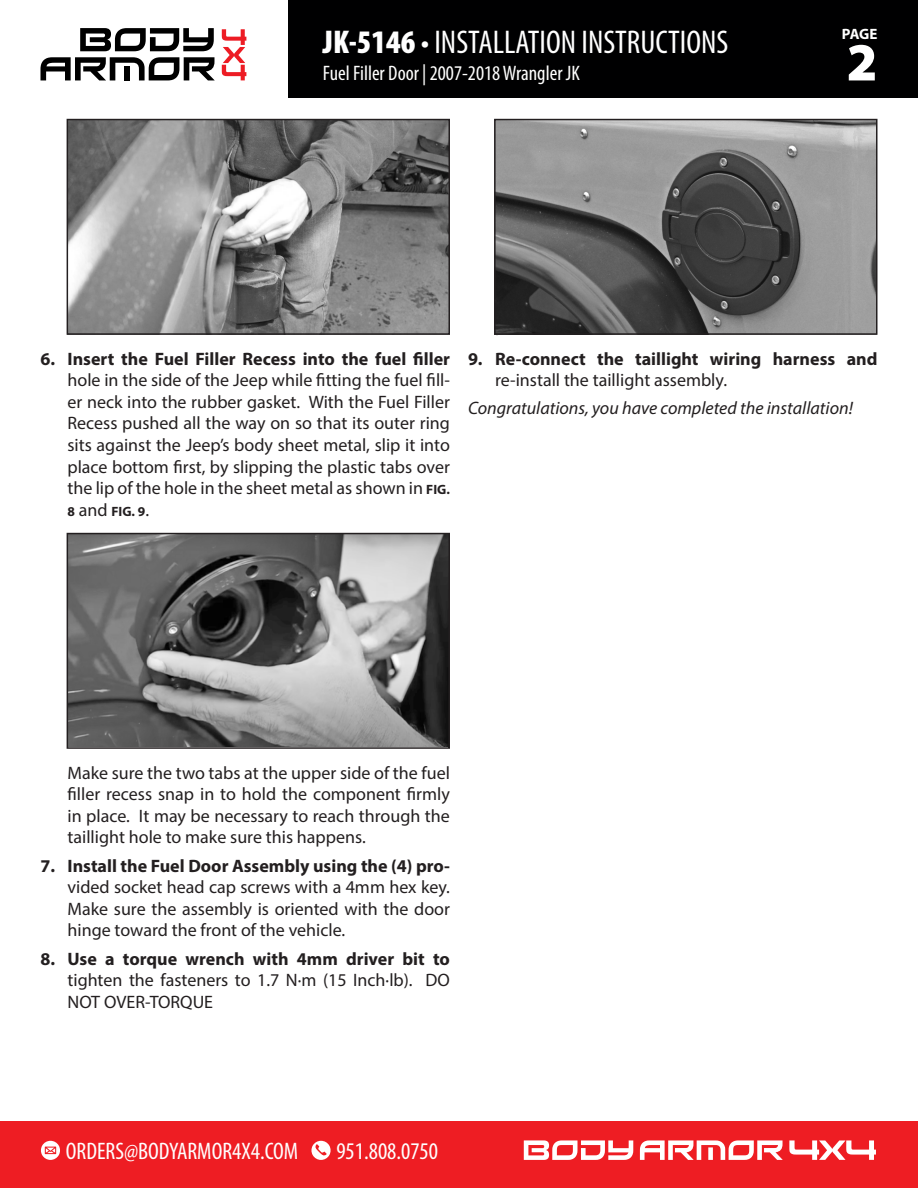
<style>
.page{position:relative;width:918px;height:1188px;background:#fff}
.page>*{position:absolute;margin:0;border:0;box-sizing:border-box;transform-origin:0 0}
.t1{font:900 54px "Myriad Pro";color:#fff}
.t2{font:condensed 33px "Myriad Pro";color:#fff}
.t3{font:condensed 24px "Myriad Pro";color:#fff}
.t4{font:condensed 21px "Myriad Pro";color:#fff}
.Instruction_Step_Con{font:18px/21.6px "Myriad Pro";color:#231f20;text-align:justify}
.t5{font:700 18px/21.6px "Myriad Pro";color:#231f20}
.t6{font:italic 18px "Myriad Pro";color:#231f20}
.t7{font:700 15px "Myriad Pro";color:#fff}
.t8{font:700 13.5px "Myriad Pro";color:#231f20}
.s1{font-weight:900}
.s2{font-weight:700}
.s3{font-weight:700;font-size:13.5px}
.s4{font-weight:400;font-size:18px}
.s5{font-weight:400}
</style>
<div class="page">
<div style="left:288px;top:0;width:630px;height:98px;background:#000001"></div>
<div style="left:0;top:1121px;width:918px;height:67px;background:#ee1d23"></div>
<svg style="left:524px;top:1140px;width:109px;height:20px"></svg>
<svg style="left:640px;top:1140px;width:143px;height:20px"></svg>
<svg style="left:789px;top:1140px;width:87px;height:20px"></svg>
<svg style="left:311px;top:1141px;width:20px;height:19px"></svg>
<svg style="left:41px;top:1141px;width:19px;height:19px"></svg>
<svg style="left:80px;top:28px;width:134px;height:23px"></svg>
<svg style="left:40px;top:57px;width:175px;height:23px"></svg>
<svg style="left:222px;top:29px;width:24px;height:51px"></svg>
<img style="left:70px;top:122px;width:377px;height:210px">
<div style="left:67px;top:119px;width:383px;height:216px;border:2px solid #231f20"></div>
<img style="left:70px;top:536px;width:377px;height:210px">
<div style="left:67px;top:533px;width:383px;height:216px;border:2px solid #231f20"></div>
<img style="left:497px;top:122px;width:378px;height:210px">
<div style="left:494px;top:119px;width:384px;height:216px;border:2px solid #231f20"></div>
<h2 class="t2" style="left:323px;top:22px;width:407px"><span class="s1">JK-5146</span> • INSTALLATION INSTRUCTIONS</h2>
<p class="t4" style="left:323px;top:61px;width:258px">Fuel Filler Door | 2007-2018 Wrangler JK</p>
<p class="t7" style="left:842px;top:24px;width:37px">PAGE</p>
<h1 class="t1" style="left:847px;top:26px;width:32px">2</h1>
<p class="Instruction_Step_Con" style="left:68px;top:347px;width:384px;text-indent:-27px"><span class="s2">6. Insert the Fuel Filler Recess into the fuel filler </span>hole in the side of the Jeep while fitting the fuel fill&shy;er neck into the rubber gasket. With the Fuel Filler Recess pushed all the way on so that its outer ring sits against the Jeep’s body sheet metal, slip it into place bottom first, by slipping the plastic tabs over the lip of the hole in the sheet metal as shown in <span class="s3">FIG.</span></p>
<p class="t8" style="left:68px;top:502px;width:83px">8 <span class="s4">and</span> FIG. 9<span class="s4">.</span></p>
<p class="t5" style="left:495px;top:347px;width:384px;text-indent:-27px">9. Re-connect the taillight wiring harness and <span class="s5">re-install the taillight assembly.</span></p>
<p class="t6" style="left:468px;top:397px;width:386px">Congratulations, you have completed the installation!</p>
<p class="Instruction_Step_Con" style="left:68px;top:761px;width:384px">Make sure the two tabs at the upper side of the fuel filler recess snap in to hold the component firmly in place. It may be necessary to reach through the taillight hole to make sure this happens.</p>
<p class="Instruction_Step_Con" style="left:68px;top:855px;width:384px;text-indent:-27px"><span class="s2">7. Install the Fuel Door Assembly using the (4) pro&shy;</span>vided socket head cap screws with a 4mm hex key.<br>Make sure the assembly is oriented with the door hinge toward the front of the vehicle.</p>
<p class="Instruction_Step_Con" style="left:68px;top:948px;width:384px;text-indent:-27px"><span class="s2">8. Use a torque wrench with 4mm driver bit to </span>tighten the fasteners to 1.7 N·m (15 Inch·lb). DO NOT OVER-TORQUE</p>
<h3 class="t3" style="left:66px;top:1136px;width:234px">ORDERS@BODYARMOR4X4.COM</h3>
<h3 class="t3" style="left:336px;top:1136px;width:103px">951.808.0750</h3>
</div>
